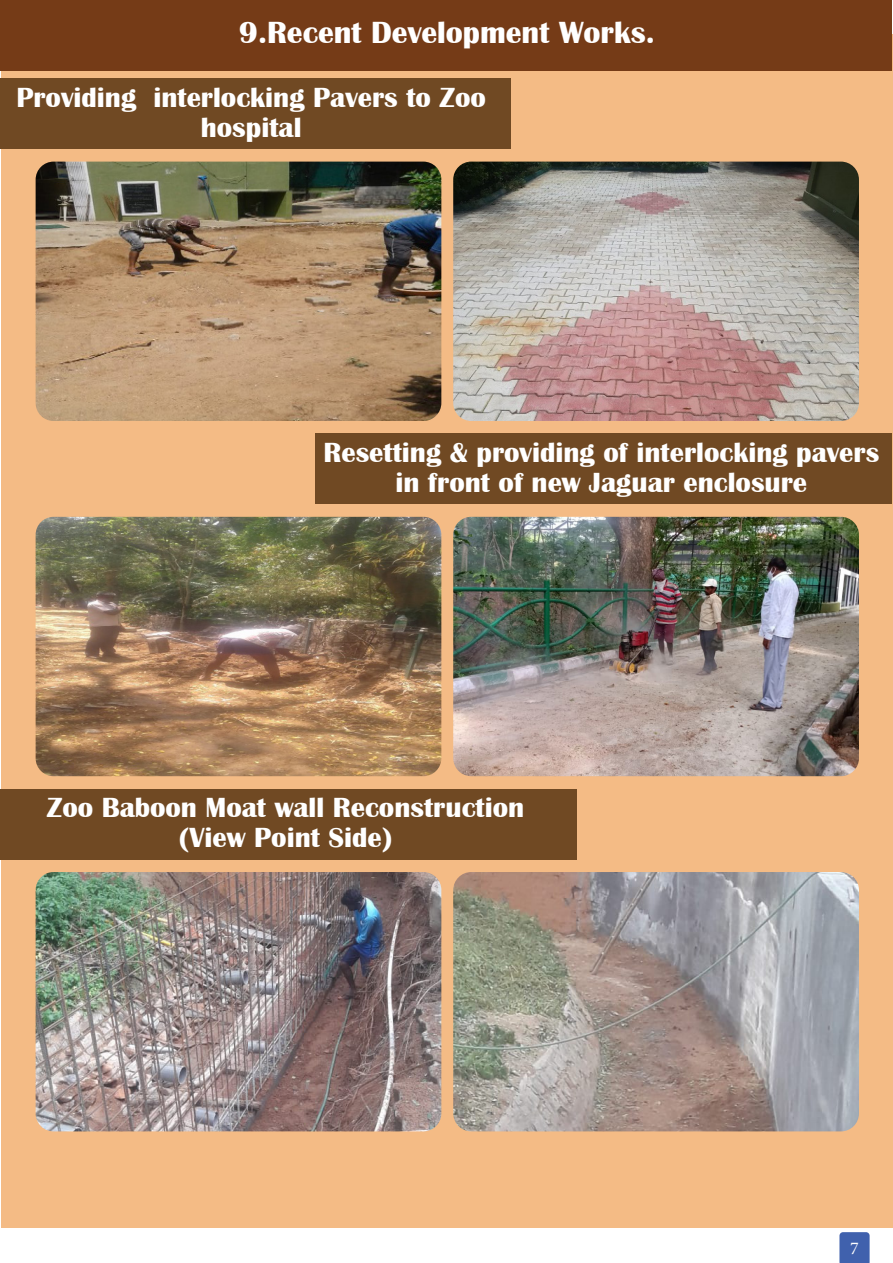
<style>
.page{position:relative;width:893px;height:1263px;background:#fff}
.page>*{position:absolute;margin:0;border:0;box-sizing:border-box;transform-origin:0 0}
.t1{font:700 31.5px "Britannic";color:#fff}
.t2{font:700 28.5px/30px "Britannic";color:#fff;text-align:center}
.t3{font:18px "Minion Pro";color:#fff}
</style>
<div class="page">
<svg style="left:839px;top:1232px;width:31px;height:31px"></svg>
<div style="left:1px;top:35px;width:892px;height:1193px;background:#f4bb85"></div>
<div style="left:1px;top:0;width:891px;height:71px;background:#753b17"></div>
<div style="left:0;top:78px;width:510px;height:71px;background:#704923"></div>
<div style="left:316px;top:433px;width:576px;height:71px;background:#704923"></div>
<div style="left:0;top:789px;width:576px;height:70px;background:#704923"></div>
<img style="left:36px;top:162px;width:405px;height:259px">
<img style="left:36px;top:517px;width:405px;height:259px">
<img style="left:36px;top:872px;width:405px;height:259px">
<img style="left:453px;top:162px;width:406px;height:259px">
<img style="left:453px;top:517px;width:406px;height:259px">
<img style="left:453px;top:872px;width:406px;height:259px">
<p class="t1" style="left:239px;top:14px;width:417px">9.Recent Development Works.</p>
<p class="t2" style="left:16px;top:82px;width:471px">Providing interlocking Pavers to Zoo hospital</p>
<p class="t2" style="left:323px;top:438px;width:557px">Resetting &amp; providing of interlocking pavers in front of new Jaguar enclosure</p>
<p class="t2" style="left:47px;top:793px;width:479px">Zoo Baboon Moat wall Reconstruction (View Point Side)</p>
<p class="t3" style="left:850px;top:1236px;width:10px">7</p>
</div>
